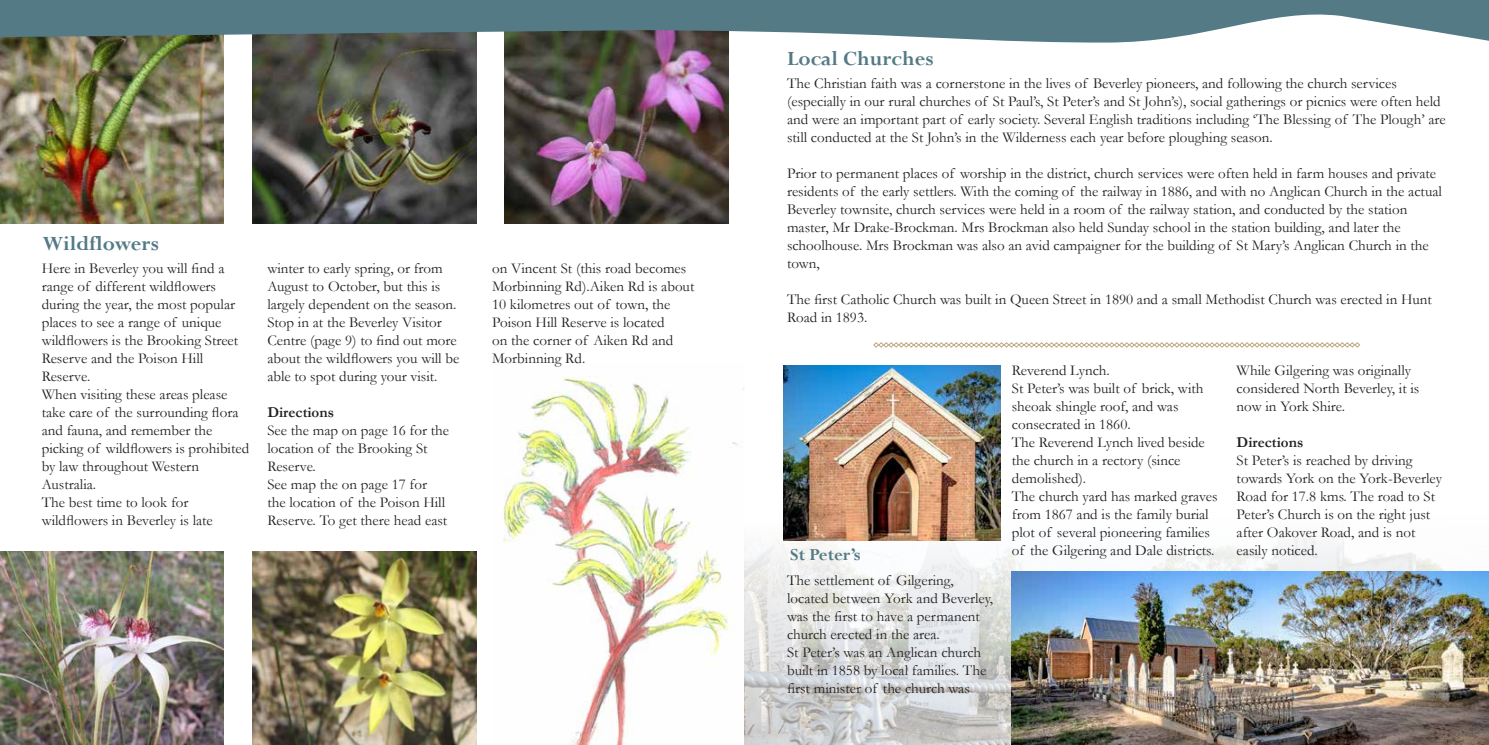
<style>
.page{position:relative;width:1489px;height:745px;background:#fff}
.page>*{position:absolute;margin:0;border:0;box-sizing:border-box;transform-origin:0 0}
.t1{font:700 22.5px "Perpetua";color:#537a85}
.t2{font:700 18.75px "Perpetua";color:#537a85}
.t3{font:15px/18px "Garamond";color:#231f20}
.t4{font:700 15px "Garamond";color:#231f20}
</style>
<div class="page">
<img style="left:503px;top:376px;width:241px;height:368px">
<img style="left:0;top:551px;width:224px;height:193px">
<img style="left:252px;top:551px;width:224px;height:193px">
<img style="left:504px;top:43px;width:224px;height:180px">
<img style="left:0;top:43px;width:224px;height:180px">
<img style="left:252px;top:43px;width:224px;height:180px">
<img style="left:744px;top:484px;width:701px;height:260px">
<img style="left:1011px;top:571px;width:477px;height:173px">
<img style="left:783px;top:365px;width:217px;height:175px">
<svg style="left:873px;top:342px;width:487px;height:5px"></svg>
<svg style="left:0;top:0;width:1488px;height:43px;background:#69878e"></svg>
<h1 class="t1" style="left:43px;top:229px;width:118px">Wildflowers</h1>
<p class="t3" style="left:42px;top:258px;width:209px">Here in Beverley you will find a range of different wildflowers during the year, the most popular places to see a range of unique wildflowers is the Brooking Street<br>Reserve and the Poison Hill<br>Reserve.<br>When visiting these areas please take care of the surrounding flora and fauna, and remember the picking of wildflowers is prohibited by law throughout Western<br>Australia.<br>The best time to look for wildflowers in Beverley is late</p>
<p class="t3" style="left:267px;top:258px;width:193px">winter to early spring, or from<br>August to October, but this is largely dependent on the season.<br>Stop in at the Beverley Visitor<br>Centre (page 9) to find out more about the wildflowers you will be able to spot during your visit.</p>
<p class="t4" style="left:267px;top:401px;width:68px">Directions</p>
<p class="t3" style="left:267px;top:420px;width:183px">See the map on page 16 for the location of the Brooking St<br>Reserve.<br>See map the on page 17 for<br>the location of the Poison Hill<br>Reserve. To get there head east</p>
<p class="t3" style="left:492px;top:258px;width:204px">on Vincent St (this road becomes<br>Morbinning Rd).Aiken Rd is about<br>10 kilometres out of town, the<br>Poison Hill Reserve is located<br>on the corner of Aiken Rd and<br>Morbinning Rd.</p>
<h1 class="t1" style="left:787px;top:45px;width:148px">Local Churches</h1>
<p class="t3" style="left:787px;top:74px;width:660px">The Christian faith was a cornerstone in the lives of Beverley pioneers, and following the church services (especially in our rural churches of St Paul’s, St Peter’s and St John’s), social gatherings or picnics were often held and were an important part of early society. Several English traditions including ‘The Blessing of The Plough’ are still conducted at the St John’s in the Wilderness each year before ploughing season.</p>
<p class="t3" style="left:787px;top:164px;width:656px">Prior to permanent places of worship in the district, church services were often held in farm houses and private residents of the early settlers. With the coming of the railway in 1886, and with no Anglican Church in the actual Beverley townsite, church services were held in a room of the railway station, and conducted by the station master, Mr Drake-Brockman. Mrs Brockman also held Sunday school in the station building, and later the schoolhouse. Mrs Brockman was also an avid campaigner for the building of St Mary’s Anglican Church in the town,</p>
<p class="t3" style="left:787px;top:290px;width:646px">The first Catholic Church was built in Queen Street in 1890 and a small Methodist Church was erected in Hunt<br>Road in 1893.</p>
<p class="t2" style="left:790px;top:542px;width:72px">St Peter’s</p>
<p class="t3" style="left:787px;top:570px;width:207px">The settlement of Gilgering, located between York and Beverley, was the first to have a permanent church erected in the area.<br>St Peter’s was an Anglican church built in 1858 by local families. The first minister of the church was</p>
<p class="t3" style="left:1011px;top:360px;width:207px">Reverend Lynch.<br>St Peter’s was built of brick, with sheoak shingle roof, and was consecrated in 1860.<br>The Reverend Lynch lived beside the church in a rectory (since demolished).<br>The church yard has marked graves from 1867 and is the family burial plot of several pioneering families of the Gilgering and Dale districts.</p>
<p class="t3" style="left:1236px;top:360px;width:184px">While Gilgering was originally considered North Beverley, it is now in York Shire.</p>
<p class="t4" style="left:1236px;top:432px;width:68px">Directions</p>
<p class="t3" style="left:1236px;top:450px;width:207px">St Peter’s is reached by driving towards York on the York-Beverley<br>Road for 17.8 kms. The road to St<br>Peter’s Church is on the right just after Oakover Road, and is not easily noticed.</p>
</div>
